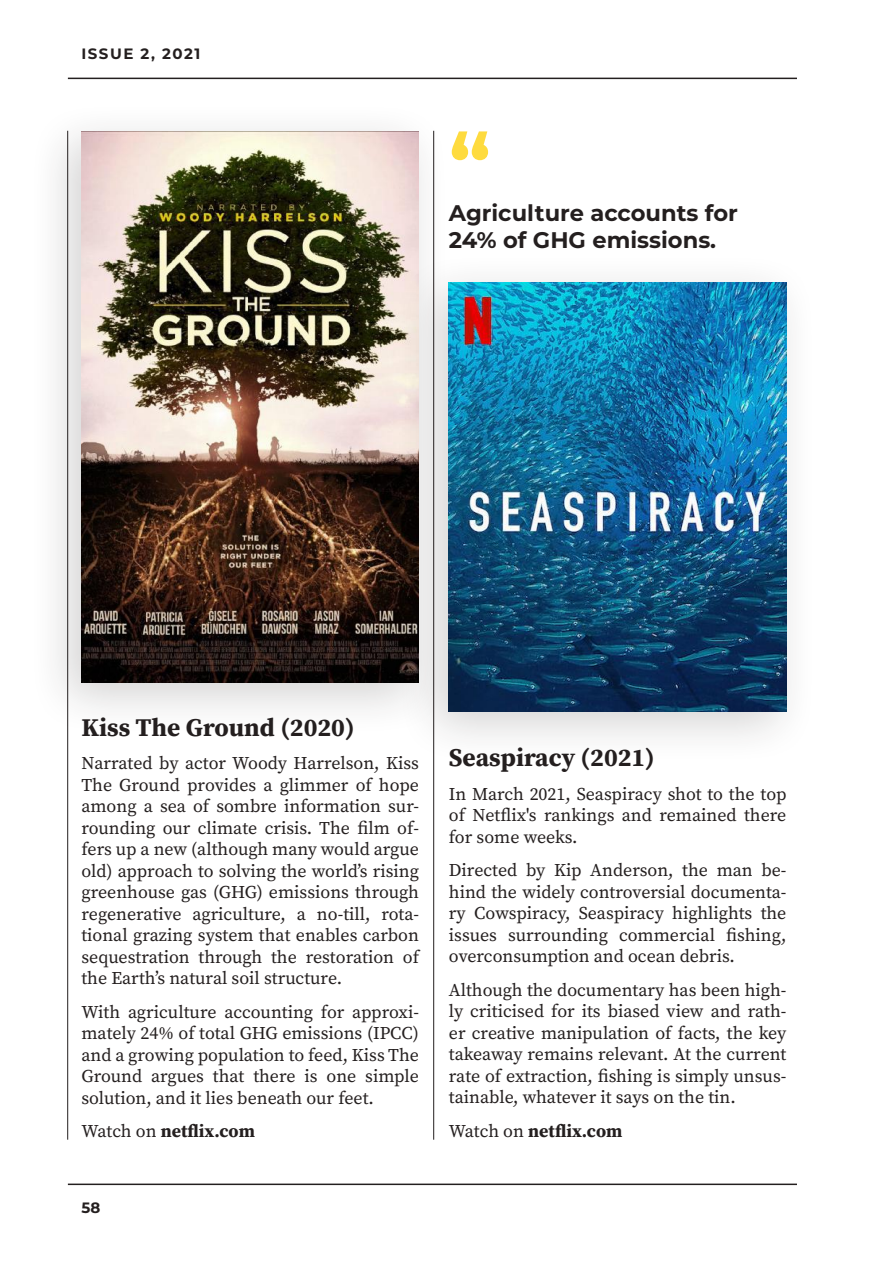
<style>
.page{position:relative;width:893px;height:1263px;background:#fff}
.page>*{position:absolute;margin:0;border:0;box-sizing:border-box;transform-origin:0 0}
.t1{font:700 84.6px "Montserrat";color:#fedb3f}
.t2{font:700 25.35px "Source Serif Pro";color:#241f1f}
.t3{font:700 22.65px/27.2px "Montserrat";color:#241f1f}
.t4{font:18px/21.5px "Source Serif Pro";color:#241f1f;text-align:justify}
.t5{font:700 18px "Source Serif Pro";color:#241f1f}
.t6{font:700 15px "Montserrat";letter-spacing:.1em;color:#241f1f}
.s1{font-weight:400}
</style>
<div class="page">
<hr style="left:68px;top:78px;width:729px;height:1px;background:#241f1f">
<hr style="left:67px;top:131px;width:1px;height:1009px;background:#241f1f">
<hr style="left:433px;top:131px;width:1px;height:1009px;background:#241f1f">
<hr style="left:68px;top:1183px;width:729px;height:2px;background:#241f1f">
<div style="left:27px;top:100px;width:424px;height:637px;background:#241f1f;opacity:.2"></div>
<img style="left:81px;top:132px;width:338px;height:551px">
<div style="left:394px;top:251px;width:424px;height:514px;background:#241f1f;opacity:.2"></div>
<img style="left:449px;top:283px;width:337px;height:428px">
<p class="t6" style="left:81px;top:43px;width:121px">ISSUE 2, 2021</p>
<h1 class="t1" style="left:449px;top:103px;width:44px">“</h1>
<p class="t3" style="left:449px;top:199px;width:291px">Agriculture accounts for<br>24% of GHG emissions.</p>
<h2 class="t2" style="left:81px;top:710px;width:275px">Kiss The Ground (2020)</h2>
<p class="t4" style="left:81px;top:752px;width:339px">Narrated by actor Woody Harrelson, Kiss The Ground provides a glimmer of hope among a sea of sombre information sur&shy;rounding our climate crisis. The film of&shy;fers up a new (although many would argue old) approach to solving the world’s rising greenhouse gas (GHG) emissions through regenerative agriculture, a no-till, rota&shy;tional grazing system that enables carbon sequestration through the restoration of the Earth’s natural soil structure.</p>
<p class="t4" style="left:81px;top:1001px;width:339px">With agriculture accounting for approxi&shy;mately 24% of total GHG emissions (IPCC) and a growing population to feed, Kiss The Ground argues that there is one simple solution, and it lies beneath our feet.</p>
<p class="t5" style="left:81px;top:1119px;width:175px"><span class="s1">Watch on</span> netflix.com</p>
<p class="t6" style="left:81px;top:1196px;width:20px">58</p>
<h2 class="t2" style="left:449px;top:740px;width:207px">Seaspiracy (2021)</h2>
<p class="t4" style="left:449px;top:783px;width:339px">In March 2021, Seaspiracy shot to the top of Netflix's rankings and remained there for some weeks.</p>
<p class="t4" style="left:449px;top:859px;width:339px">Directed by Kip Anderson, the man be&shy;hind the widely controversial documenta&shy;ry Cowspiracy, Seaspiracy highlights the issues surrounding commercial fishing, overconsumption and ocean debris.</p>
<p class="t4" style="left:449px;top:979px;width:339px">Although the documentary has been high&shy;ly criticised for its biased view and rath&shy;er creative manipulation of facts, the key takeaway remains relevant. At the current rate of extraction, fishing is simply unsus&shy;tainable, whatever it says on the tin.</p>
<p class="t5" style="left:449px;top:1118px;width:175px"><span class="s1">Watch on</span> netflix.com</p>
</div>
